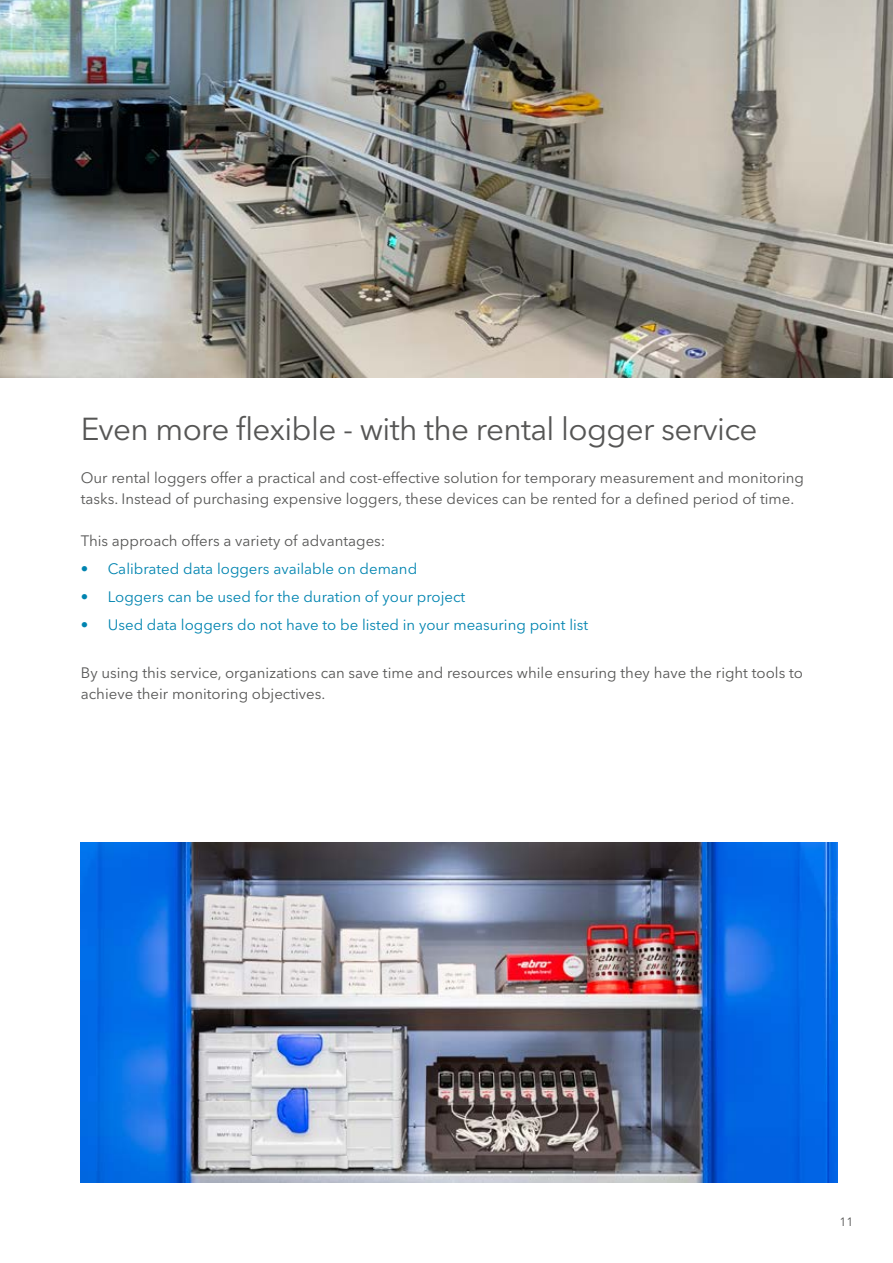
<style>
.page{position:relative;width:893px;height:1263px;background:#fff}
.page>*{position:absolute;margin:0;border:0;box-sizing:border-box;transform-origin:0 0}
.t1{font:31.5px "Avenir Next LT Pro";letter-spacing:-.02em;color:#565655}
.t2{font:15px/21px "Avenir Next LT Pro";color:#565655}
.t3{font:15px "Avenir Next LT Pro";color:#0084b0}
.t4{font:12px "Avenir Next LT Pro";color:#565655}
</style>
<div class="page">
<img style="left:81px;top:842px;width:757px;height:340px">
<img style="left:0;top:0;width:893px;height:377px">
<h1 class="t1" style="left:81px;top:410px;width:678px">Even more flexible - with the rental logger service</h1>
<p class="t2" style="left:81px;top:468px;width:725px">Our rental loggers offer a practical and cost-effective solution for temporary measurement and monitoring tasks. Instead of purchasing expensive loggers, these devices can be rented for a defined period of time.</p>
<p class="t2" style="left:81px;top:531px;width:306px">This approach offers a variety of advantages:</p>
<p class="t3" style="left:81px;top:560px;width:338px">• Calibrated data loggers available on demand</p>
<p class="t3" style="left:81px;top:588px;width:386px">• Loggers can be used for the duration of your project</p>
<p class="t3" style="left:81px;top:615px;width:509px">• Used data loggers do not have to be listed in your measuring point list</p>
<p class="t2" style="left:81px;top:663px;width:724px">By using this service, organizations can save time and resources while ensuring they have the right tools to achieve their monitoring objectives.</p>
<p class="t4" style="left:839px;top:1214px;width:15px">11</p>
</div>
